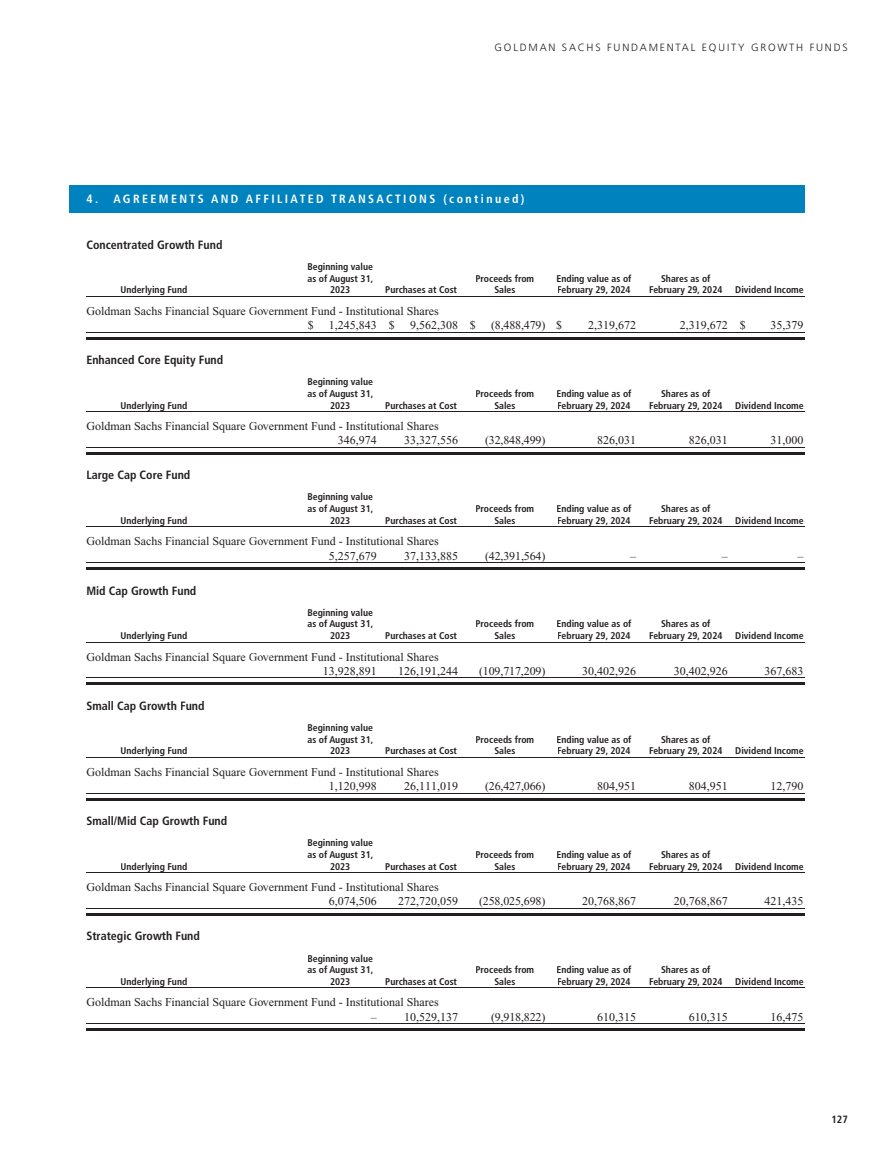
<style>
.page{position:relative;width:891px;height:1161px;background:#fff}
.page>*{position:absolute;margin:0;border:0;box-sizing:border-box;transform-origin:0 0}
.t1{font:12px/14.4px "Times New Roman";color:#231f20}
.t2{font:700 condensed 12px "Frutiger LT Std";color:#231f20}
.t3{font:700 condensed 12px "Frutiger LT Std";letter-spacing:.2em;color:#fff}
.t4{font:300 10.5px "Frutiger LT Std";letter-spacing:.17em;color:#231f20}
.t5{font:700 condensed 10.5px "Frutiger LT Std";color:#231f20}
.t6{font:700 condensed 9.75px/11.7px "Frutiger LT Std";color:#231f20;text-align:center}
</style>
<div class="page">
<hr style="left:86px;top:296px;width:719px;height:1px;background:#231f20">
<hr style="left:86px;top:332px;width:719px;height:1px;background:#231f20">
<hr style="left:86px;top:411px;width:719px;height:1px;background:#231f20">
<hr style="left:86px;top:447px;width:719px;height:1px;background:#231f20">
<hr style="left:86px;top:526px;width:719px;height:1px;background:#231f20">
<hr style="left:86px;top:562px;width:719px;height:1px;background:#231f20">
<hr style="left:86px;top:642px;width:719px;height:1px;background:#231f20">
<hr style="left:86px;top:677px;width:719px;height:1px;background:#231f20">
<hr style="left:86px;top:757px;width:719px;height:1px;background:#231f20">
<hr style="left:86px;top:793px;width:719px;height:1px;background:#231f20">
<hr style="left:86px;top:872px;width:719px;height:1px;background:#231f20">
<hr style="left:86px;top:908px;width:719px;height:1px;background:#231f20">
<hr style="left:86px;top:988px;width:719px;height:1px;background:#231f20">
<hr style="left:86px;top:1023px;width:719px;height:1px;background:#231f20">
<hr style="left:86px;top:337px;width:719px;height:2px;background:#231f20">
<hr style="left:86px;top:452px;width:719px;height:2px;background:#231f20">
<hr style="left:86px;top:568px;width:719px;height:2px;background:#231f20">
<hr style="left:86px;top:683px;width:719px;height:2px;background:#231f20">
<hr style="left:86px;top:798px;width:719px;height:2px;background:#231f20">
<hr style="left:86px;top:913px;width:719px;height:3px;background:#231f20">
<hr style="left:86px;top:1029px;width:719px;height:2px;background:#231f20">
<div style="left:69px;top:185px;width:736px;height:27px;background:#0082bf"></div>
<p class="t4" style="left:495px;top:43px;width:355px">GOLDMAN SACHS FUNDAMENTAL EQUITY GROWTH FUNDS</p>
<p class="t3" style="left:86px;top:194px;width:440px">4. AGREEMENTS AND AFFILIATED TRANSACTIONS (continued)</p>
<p class="t2" style="left:86px;top:240px;width:138px">Concentrated Growth Fund</p>
<p class="t6" style="left:120px;top:285px;width:68px">Underlying Fund</p>
<p class="t6" style="left:307px;top:261px;width:67px">Beginning value as of August 31,<br>2023</p>
<p class="t6" style="left:385px;top:285px;width:73px">Purchases at Cost</p>
<p class="t6" style="left:476px;top:273px;width:60px">Proceeds from<br>Sales</p>
<p class="t6" style="left:557px;top:273px;width:76px;text-align:left">Ending value as of<br>February 29, 2024</p>
<p class="t6" style="left:649px;top:273px;width:75px">Shares as of<br>February 29, 2024</p>
<p class="t6" style="left:735px;top:285px;width:70px">Dividend Income</p>
<p class="t1" style="left:308px;top:305px;width:133px;text-indent:-221px">Goldman Sachs Financial Square Government Fund - Institutional Shares $</p>
<p class="t1" style="left:329px;top:319px;width:67px">1,245,843 $</p>
<p class="t1" style="left:410px;top:319px;width:67px">9,562,308 $</p>
<p class="t1" style="left:491px;top:319px;width:73px">(8,488,479) $</p>
<p class="t1" style="left:588px;top:319px;width:49px">2,319,672</p>
<p class="t1" style="left:680px;top:319px;width:67px">2,319,672 $</p>
<p class="t1" style="left:771px;top:319px;width:34px">35,379</p>
<p class="t2" style="left:86px;top:355px;width:138px">Enhanced Core Equity Fund</p>
<p class="t6" style="left:120px;top:400px;width:68px">Underlying Fund</p>
<p class="t6" style="left:307px;top:377px;width:67px">Beginning value as of August 31,<br>2023</p>
<p class="t6" style="left:385px;top:400px;width:73px">Purchases at Cost</p>
<p class="t6" style="left:476px;top:388px;width:60px">Proceeds from<br>Sales</p>
<p class="t6" style="left:557px;top:388px;width:76px;text-align:left">Ending value as of<br>February 29, 2024</p>
<p class="t6" style="left:649px;top:388px;width:75px">Shares as of<br>February 29, 2024</p>
<p class="t6" style="left:735px;top:400px;width:70px">Dividend Income</p>
<p class="t1" style="left:338px;top:420px;width:103px;text-indent:-252px">Goldman Sachs Financial Square Government Fund - Institutional Shares<br>346,974</p>
<p class="t1" style="left:404px;top:434px;width:55px">33,327,556</p>
<p class="t1" style="left:485px;top:434px;width:62px">(32,848,499)</p>
<p class="t1" style="left:597px;top:434px;width:40px">826,031</p>
<p class="t1" style="left:689px;top:434px;width:40px">826,031</p>
<p class="t1" style="left:771px;top:434px;width:34px">31,000</p>
<p class="t2" style="left:86px;top:470px;width:106px">Large Cap Core Fund</p>
<p class="t6" style="left:120px;top:515px;width:68px">Underlying Fund</p>
<p class="t6" style="left:307px;top:492px;width:67px">Beginning value as of August 31,<br>2023</p>
<p class="t6" style="left:385px;top:515px;width:73px">Purchases at Cost</p>
<p class="t6" style="left:476px;top:504px;width:60px">Proceeds from<br>Sales</p>
<p class="t6" style="left:557px;top:504px;width:76px;text-align:left">Ending value as of<br>February 29, 2024</p>
<p class="t6" style="left:649px;top:504px;width:75px">Shares as of<br>February 29, 2024</p>
<p class="t6" style="left:735px;top:515px;width:70px">Dividend Income</p>
<p class="t1" style="left:329px;top:535px;width:112px;text-indent:-243px">Goldman Sachs Financial Square Government Fund - Institutional Shares<br>5,257,679</p>
<p class="t1" style="left:404px;top:549px;width:55px">37,133,885</p>
<p class="t1" style="left:485px;top:549px;width:62px">(42,391,564)</p>
<p class="t1" style="left:630px;top:549px;width:7px">–</p>
<p class="t1" style="left:722px;top:549px;width:7px">–</p>
<p class="t1" style="left:798px;top:549px;width:7px">–</p>
<p class="t2" style="left:86px;top:586px;width:111px">Mid Cap Growth Fund</p>
<p class="t6" style="left:120px;top:631px;width:68px">Underlying Fund</p>
<p class="t6" style="left:307px;top:607px;width:67px">Beginning value as of August 31,<br>2023</p>
<p class="t6" style="left:385px;top:631px;width:73px">Purchases at Cost</p>
<p class="t6" style="left:476px;top:619px;width:60px">Proceeds from<br>Sales</p>
<p class="t6" style="left:557px;top:619px;width:76px;text-align:left">Ending value as of<br>February 29, 2024</p>
<p class="t6" style="left:649px;top:619px;width:75px">Shares as of<br>February 29, 2024</p>
<p class="t6" style="left:735px;top:631px;width:70px">Dividend Income</p>
<p class="t1" style="left:323px;top:650px;width:118px;text-indent:-237px">Goldman Sachs Financial Square Government Fund - Institutional Shares<br>13,928,891</p>
<p class="t1" style="left:398px;top:665px;width:61px">126,191,244</p>
<p class="t1" style="left:479px;top:665px;width:68px">(109,717,209)</p>
<p class="t1" style="left:582px;top:665px;width:55px">30,402,926</p>
<p class="t1" style="left:674px;top:665px;width:55px">30,402,926</p>
<p class="t1" style="left:765px;top:665px;width:40px">367,683</p>
<p class="t2" style="left:86px;top:701px;width:120px">Small Cap Growth Fund</p>
<p class="t6" style="left:120px;top:746px;width:68px">Underlying Fund</p>
<p class="t6" style="left:307px;top:722px;width:67px">Beginning value as of August 31,<br>2023</p>
<p class="t6" style="left:385px;top:746px;width:73px">Purchases at Cost</p>
<p class="t6" style="left:476px;top:734px;width:60px">Proceeds from<br>Sales</p>
<p class="t6" style="left:557px;top:734px;width:76px;text-align:left">Ending value as of<br>February 29, 2024</p>
<p class="t6" style="left:649px;top:734px;width:75px">Shares as of<br>February 29, 2024</p>
<p class="t6" style="left:735px;top:746px;width:70px">Dividend Income</p>
<p class="t1" style="left:329px;top:766px;width:112px;text-indent:-243px">Goldman Sachs Financial Square Government Fund - Institutional Shares<br>1,120,998</p>
<p class="t1" style="left:404px;top:780px;width:55px">26,111,019</p>
<p class="t1" style="left:485px;top:780px;width:62px">(26,427,066)</p>
<p class="t1" style="left:597px;top:780px;width:40px">804,951</p>
<p class="t1" style="left:689px;top:780px;width:40px">804,951</p>
<p class="t1" style="left:771px;top:780px;width:34px">12,790</p>
<p class="t2" style="left:86px;top:816px;width:142px">Small/Mid Cap Growth Fund</p>
<p class="t6" style="left:120px;top:861px;width:68px">Underlying Fund</p>
<p class="t6" style="left:307px;top:838px;width:67px">Beginning value as of August 31,<br>2023</p>
<p class="t6" style="left:385px;top:861px;width:73px">Purchases at Cost</p>
<p class="t6" style="left:476px;top:849px;width:60px">Proceeds from<br>Sales</p>
<p class="t6" style="left:557px;top:849px;width:76px;text-align:left">Ending value as of<br>February 29, 2024</p>
<p class="t6" style="left:649px;top:849px;width:75px">Shares as of<br>February 29, 2024</p>
<p class="t6" style="left:735px;top:861px;width:70px">Dividend Income</p>
<p class="t1" style="left:329px;top:881px;width:112px;text-indent:-243px">Goldman Sachs Financial Square Government Fund - Institutional Shares<br>6,074,506</p>
<p class="t1" style="left:398px;top:895px;width:61px">272,720,059</p>
<p class="t1" style="left:479px;top:895px;width:68px">(258,025,698)</p>
<p class="t1" style="left:582px;top:895px;width:55px">20,768,867</p>
<p class="t1" style="left:674px;top:895px;width:55px">20,768,867</p>
<p class="t1" style="left:765px;top:895px;width:40px">421,435</p>
<p class="t2" style="left:86px;top:931px;width:115px">Strategic Growth Fund</p>
<p class="t6" style="left:120px;top:976px;width:68px">Underlying Fund</p>
<p class="t6" style="left:307px;top:953px;width:67px">Beginning value as of August 31,<br>2023</p>
<p class="t6" style="left:385px;top:976px;width:73px">Purchases at Cost</p>
<p class="t6" style="left:476px;top:965px;width:60px">Proceeds from<br>Sales</p>
<p class="t6" style="left:557px;top:965px;width:76px;text-align:left">Ending value as of<br>February 29, 2024</p>
<p class="t6" style="left:649px;top:965px;width:75px">Shares as of<br>February 29, 2024</p>
<p class="t6" style="left:735px;top:976px;width:70px">Dividend Income</p>
<p class="t1" style="left:86px;top:996px;width:354px">Goldman Sachs Financial Square Government Fund - Institutional Shares</p>
<p class="t1" style="left:371px;top:1011px;width:89px">– 10,529,137</p>
<p class="t1" style="left:491px;top:1011px;width:56px">(9,918,822)</p>
<p class="t1" style="left:597px;top:1011px;width:40px">610,315</p>
<p class="t1" style="left:689px;top:1011px;width:40px">610,315</p>
<p class="t1" style="left:771px;top:1011px;width:34px">16,475</p>
<p class="t5" style="left:831px;top:1115px;width:18px">127</p>
</div>
